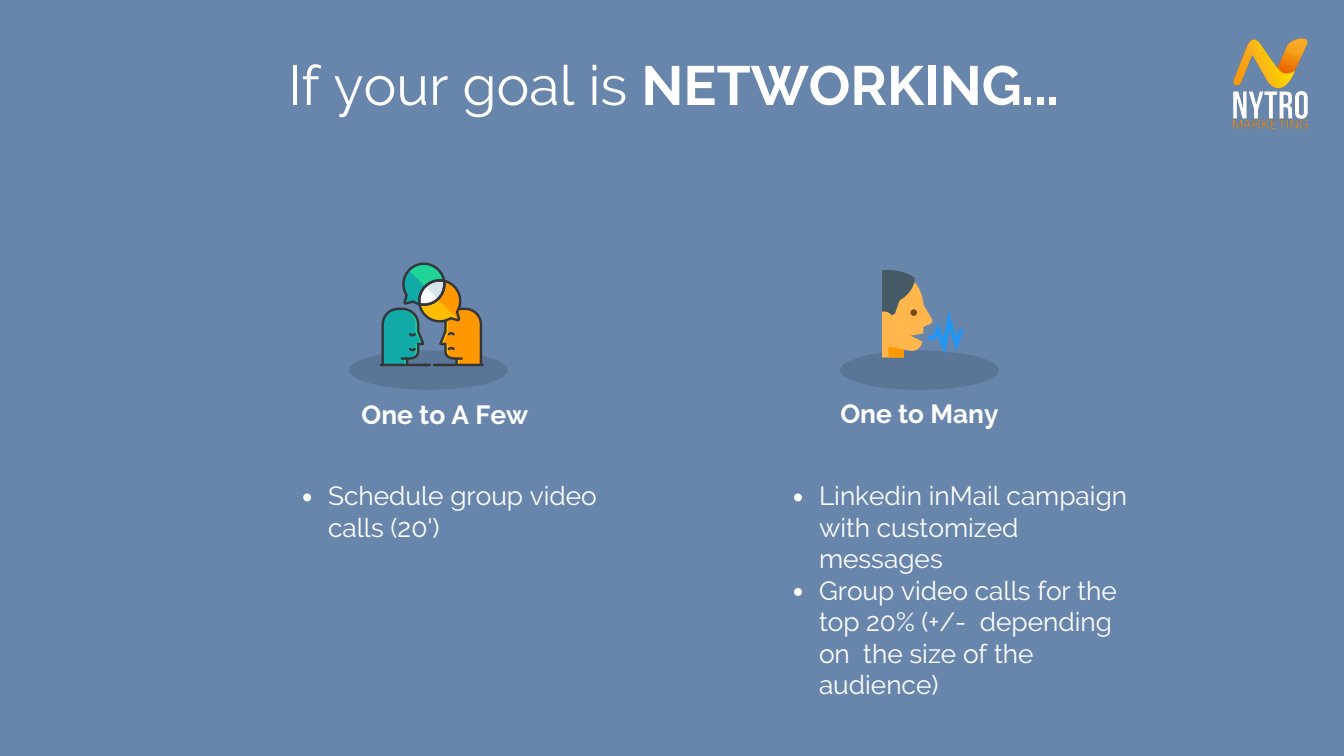
<style>
.page{position:relative;width:1344px;height:756px;background:#6886ab}
.page>*{position:absolute;margin:0;border:0;box-sizing:border-box;transform-origin:0 0}
.t1{font:700 55.12px "Raleway";color:#fff}
.t2{font:26.25px/31.5px "Raleway";color:#fff}
.t3{font:700 26.25px "Raleway";color:#fff}
.s1{font-weight:400}
</style>
<div class="page">
<svg style="left:303px;top:494px;width:8px;height:7px"></svg>
<svg style="left:794px;top:494px;width:8px;height:7px"></svg>
<svg style="left:794px;top:588px;width:8px;height:8px"></svg>
<img style="left:1233px;top:38px;width:75px;height:91px">
<svg style="left:349px;top:262px;width:159px;height:128px"></svg>
<svg style="left:840px;top:270px;width:159px;height:120px"></svg>
<h1 class="t1" style="left:288px;top:54px;width:773px"><span class="s1">If your goal is</span> NETWORKING...</h1>
<p class="t3" style="left:362px;top:400px;width:168px">One to A Few</p>
<p class="t2" style="left:328px;top:480px;width:270px">Schedule group video calls (20')</p>
<p class="t3" style="left:840px;top:398px;width:160px">One to Many</p>
<p class="t2" style="left:819px;top:480px;width:310px">Linkedin inMail campaign with customized messages<br>Group video calls for the top 20% (+/- depending on the size of the audience)</p>
</div>
